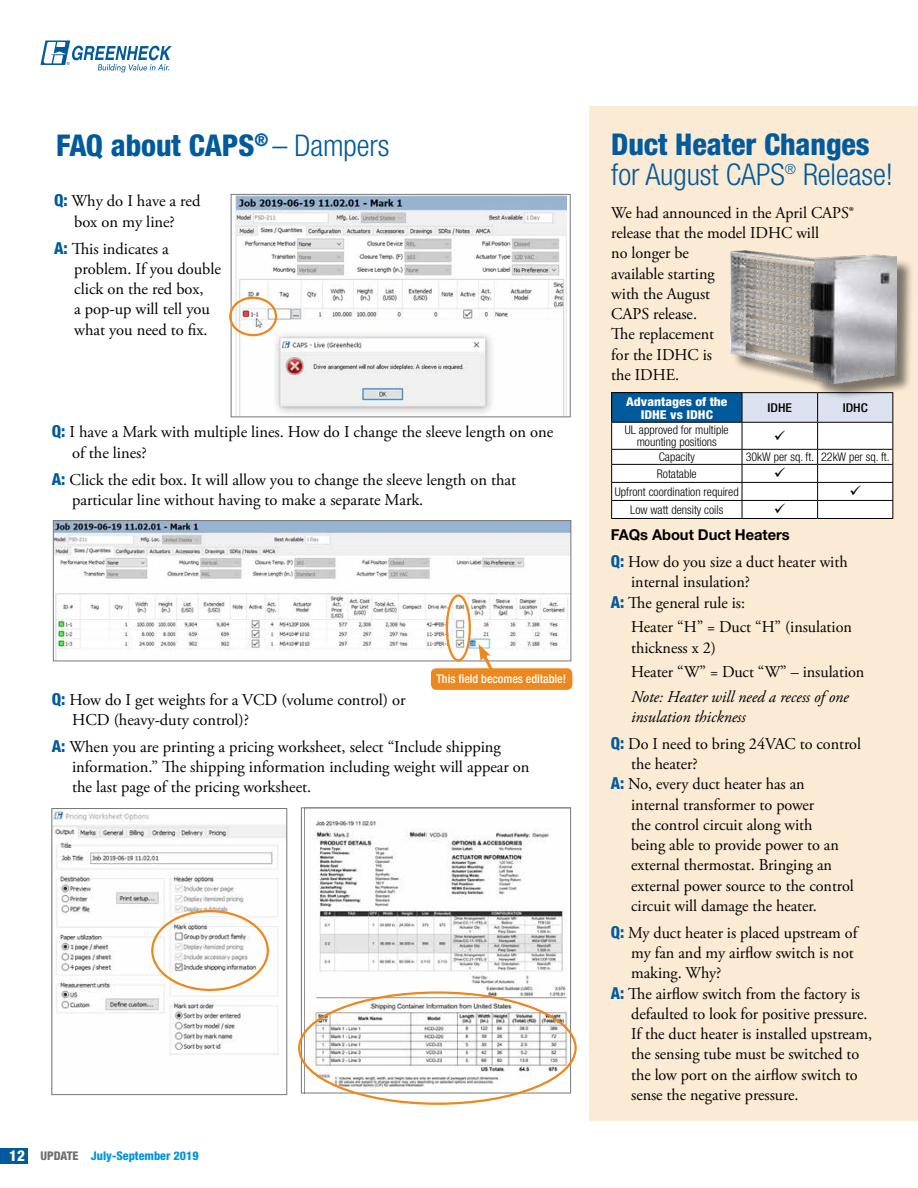
<style>
.page{position:relative;width:918px;height:1188px;background:#fff}
.page>*{position:absolute;margin:0;border:0;box-sizing:border-box;transform-origin:0 0}
.t1{font:300 condensed 30px/30px "Helvetica Neue LT Std";letter-spacing:-.005em;color:#005a9c}
.t2{font:800 condensed 30px "Helvetica Neue LT Std";letter-spacing:-.005em;color:#005a9c}
.t3{font:16.5px/20.2px "Adobe Garamond Pro";letter-spacing:-.005em;color:#000}
.t4{font:italic 16.5px/20.2px "Adobe Garamond Pro";letter-spacing:-.005em;color:#000}
.t5{font:700 15px "Helvetica Neue LT Std";letter-spacing:-.005em;color:#000}
.t6{font:800 condensed 12.15px/13.5px "Helvetica Neue LT Std";color:#fff;text-align:center;scale:1.11 1}
.t7{font:500 condensed 12.15px "Helvetica Neue LT Std";color:#000;scale:1.11 1}
.t8{font:300 condensed 12px/12px "Helvetica Neue LT Std";color:#000;text-align:center}
.t9{font:800 condensed 12px "Helvetica Neue LT Std";color:#0095da}
.t10{font:500 condensed 12px "Helvetica Neue LT Std";color:#fff}
.s1{font-weight:300}
.s2{font-weight:800}
.s3{font-family:"Helvetica Neue LT Std";font-weight:800;font-stretch:condensed;color:#005a9c}
.s4{font-size:15px;color:#fff}
.s5{color:#6d6e71}
</style>
<div class="page">
<svg style="left:40px;top:41px;width:132px;height:31px"></svg>
<div style="left:0;top:1148px;width:28px;height:15px;background:#005a9c"></div>
<div style="left:590px;top:106px;width:328px;height:1014px;background:#fbead4"></div>
<img style="left:235px;top:196px;width:332px;height:219px">
<div style="left:231px;top:194px;width:339px;height:223px;border:1px solid #77787b"></div>
<img style="left:55px;top:522px;width:514px;height:137px">
<div style="left:53px;top:520px;width:518px;height:141px;border:1px solid #77787b"></div>
<img style="left:54px;top:810px;width:231px;height:245px">
<div style="left:52px;top:808px;width:235px;height:287px;border:1px solid #77787b"></div>
<img style="left:304px;top:810px;width:265px;height:281px">
<div style="left:301px;top:808px;width:270px;height:285px;border:1px solid #77787b"></div>
<hr style="left:611px;top:392px;width:131px;height:1px;background:#000">
<div style="left:151px;top:910px;width:118px;height:81px;border:2px solid #ec881d;border-radius:50%"></div>
<div style="left:446px;top:594px;width:25px;height:67px;border:2px solid #ec881d;border-radius:50%"></div>
<div style="left:431px;top:668px;width:141px;height:22px;background:#ec881d;border-radius:5px"></div>
<div style="left:229px;top:297px;width:48px;height:39px;border:2px solid #ec881d;border-radius:50%"></div>
<svg style="left:479px;top:644px;width:18px;height:25px"></svg>
<div style="left:732px;top:253px;width:182px;height:148px;background:#000;opacity:.5"></div>
<img style="left:730px;top:251px;width:167px;height:133px">
<svg style="left:611px;top:393px;width:282px;height:126px;background:#cfd9e2"></svg>
<h1 class="t2" style="left:56px;top:127px;width:335px">FAQ about CAPS<sup>®</sup> <span class="s1">– Dampers</span></h1>
<h1 class="t1" style="left:611px;top:129px;width:283px"><span class="s2">Duct Heater Changes </span>for August CAPS<sup>®</sup> Release!</h1>
<p class="t3" style="left:54px;top:192px;width:148px;text-align:center"><span class="s3">Q:</span> Why do I have a red box on my line?</p>
<p class="t3" style="left:74px;top:239px;width:148px;text-indent:-20px"><span class="s3">A:</span> This indicates a problem. If you double click on the red box,<br>a pop-up will tell you what you need to fix.</p>
<p class="t3" style="left:72px;top:423px;width:483px;text-indent:-20px"><span class="s3">Q:</span> I have a Mark with multiple lines. How do I change the sleeve length on one of the lines?</p>
<p class="t3" style="left:72px;top:470px;width:446px;text-indent:-20px"><span class="s3">A:</span> Click the edit box. It will allow you to change the sleeve length on that particular line without having to make a separate Mark.</p>
<p class="t10" style="left:436px;top:672px;width:131px">This field becomes editable!</p>
<p class="t3" style="left:72px;top:690px;width:335px;text-indent:-20px"><span class="s3">Q:</span> How do I get weights for a VCD (volume control) or<br>HCD (heavy-duty control)?</p>
<p class="t3" style="left:72px;top:737px;width:459px;text-indent:-20px"><span class="s3">A:</span> When you are printing a pricing worksheet, select “Include shipping information.” The shipping information including weight will appear on the last page of the pricing worksheet.</p>
<p class="t9" style="left:9px;top:1149px;width:191px"><span class="s4">12</span> <span class="s5">UPDATE</span> July-September 2019</p>
<p class="t3" style="left:611px;top:203px;width:244px">We had announced in the April CAPS® release that the model IDHC will<br>no longer be<br>available starting<br>with the August<br>CAPS release.<br>The replacement<br>for the IDHC is<br>the IDHE.</p>
<p class="t6" style="left:626px;top:394px;width:93px">Advantages of the<br>IDHE vs IDHC</p>
<p class="t7" style="left:768px;top:401px;width:24px">IDHE</p>
<p class="t7" style="left:843px;top:401px;width:24px">IDHC</p>
<p class="t8" style="left:625px;top:424px;width:105px">UL approved for multiple mounting positions</p>
<p class="t8" style="left:659px;top:451px;width:38px">Capacity</p>
<p class="t8" style="left:746px;top:451px;width:145px">30kW per sq. ft. 22kW per sq. ft.</p>
<p class="t8" style="left:657px;top:467px;width:41px">Rotatable</p>
<p class="t8" style="left:615px;top:485px;width:125px">Upfront coordination required</p>
<p class="t8" style="left:630px;top:503px;width:95px">Low watt density coils</p>
<p class="t5" style="left:611px;top:526px;width:180px">FAQs About Duct Heaters</p>
<p class="t3" style="left:611px;top:552px;width:238px"><span class="s3">Q:</span> How do you size a duct heater with</p>
<p class="t3" style="left:631px;top:573px;width:120px">internal insulation?</p>
<p class="t3" style="left:611px;top:593px;width:136px"><span class="s3">A:</span> The general rule is:</p>
<p class="t3" style="left:631px;top:617px;width:222px">Heater “H” = Duct “H” (insulation thickness x 2)</p>
<p class="t3" style="left:631px;top:662px;width:235px">Heater “W” = Duct “W” – insulation</p>
<p class="t4" style="left:631px;top:687px;width:219px">Note: Heater will need a recess of one insulation thickness</p>
<p class="t3" style="left:611px;top:734px;width:252px"><span class="s3">Q:</span> Do I need to bring 24VAC to control</p>
<p class="t3" style="left:631px;top:754px;width:68px">the heater?</p>
<p class="t3" style="left:611px;top:775px;width:195px"><span class="s3">A:</span> No, every duct heater has an</p>
<p class="t3" style="left:631px;top:795px;width:185px">internal transformer to power</p>
<p class="t3" style="left:631px;top:815px;width:183px">the control circuit along with</p>
<p class="t3" style="left:631px;top:835px;width:209px">being able to provide power to an</p>
<p class="t3" style="left:631px;top:856px;width:202px">external thermostat. Bringing an</p>
<p class="t3" style="left:631px;top:876px;width:224px">external power source to the control</p>
<p class="t3" style="left:631px;top:896px;width:187px">circuit will damage the heater.</p>
<p class="t3" style="left:611px;top:923px;width:248px"><span class="s3">Q:</span> My duct heater is placed upstream of</p>
<p class="t3" style="left:631px;top:943px;width:224px">my fan and my airflow switch is not</p>
<p class="t3" style="left:631px;top:964px;width:92px">making. Why?</p>
<p class="t3" style="left:611px;top:984px;width:251px"><span class="s3">A:</span> The airflow switch from the factory is</p>
<p class="t3" style="left:631px;top:1004px;width:238px">defaulted to look for positive pressure.</p>
<p class="t3" style="left:631px;top:1024px;width:242px">If the duct heater is installed upstream,</p>
<p class="t3" style="left:631px;top:1045px;width:230px">the sensing tube must be switched to</p>
<p class="t3" style="left:631px;top:1065px;width:228px">the low port on the airflow switch to</p>
<p class="t3" style="left:631px;top:1085px;width:169px">sense the negative pressure.</p>
</div>
